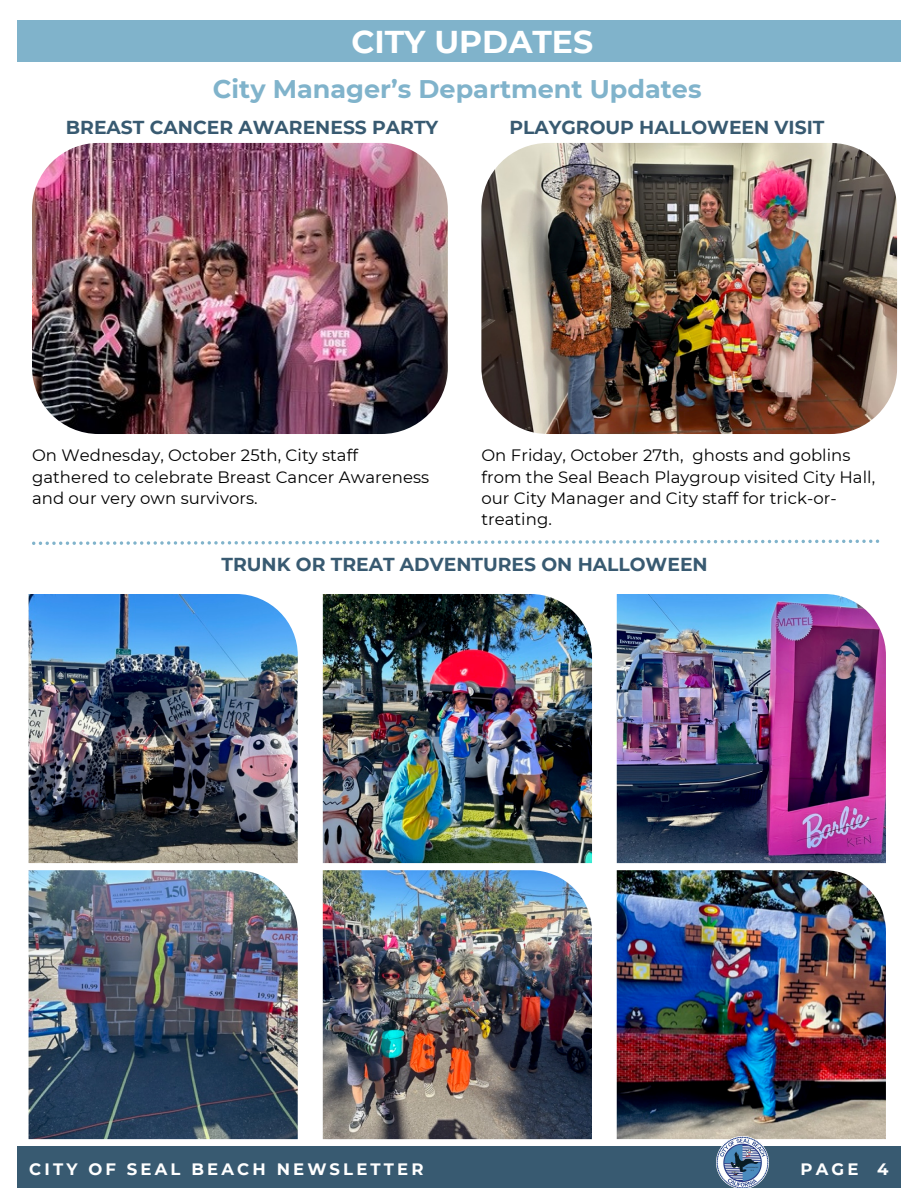
<style>
.page{position:relative;width:918px;height:1188px;background:#fff}
.page>*{position:absolute;margin:0;border:0;box-sizing:border-box;transform-origin:0 0}
.t1{font:700 31.5px "Montserrat";color:#fff}
.t2{font:700 25.5px "Montserrat";color:#80b3cb}
.t3{font:700 18.75px "Montserrat";color:#385a71}
.t4{font:16.5px/21.3px "Montserrat";letter-spacing:.005em;color:#000}
.t5{font:700 16.5px "Montserrat";letter-spacing:.19em;color:#fff}
</style>
<div class="page">
<div style="left:17px;top:20px;width:884px;height:42px;background:#80b3cb"></div>
<div style="left:17px;top:1146px;width:884px;height:42px;background:#385a71"></div>
<img style="left:617px;top:870px;width:269px;height:269px">
<img style="left:716px;top:1137px;width:52px;height:51px">
<img style="left:32px;top:143px;width:416px;height:291px;border-radius:67px">
<img style="left:29px;top:594px;width:269px;height:269px">
<img style="left:323px;top:594px;width:269px;height:269px">
<img style="left:617px;top:594px;width:269px;height:269px">
<img style="left:481px;top:143px;width:416px;height:291px;border-radius:67px">
<svg style="left:32px;top:540px;width:847px;height:5px"></svg>
<img style="left:29px;top:870px;width:269px;height:269px">
<img style="left:323px;top:870px;width:269px;height:269px">
<p class="t1" style="left:351px;top:23px;width:243px">CITY UPDATES</p>
<p class="t2" style="left:213px;top:74px;width:490px">City Manager’s Department Updates</p>
<p class="t3" style="left:66px;top:116px;width:374px">BREAST CANCER AWARENESS PARTY</p>
<p class="t3" style="left:509px;top:116px;width:317px">PLAYGROUP HALLOWEEN VISIT</p>
<p class="t4" style="left:32px;top:445px;width:399px">On Wednesday, October 25th, City staff gathered to celebrate Breast Cancer Awareness and our very own survivors.</p>
<p class="t4" style="left:481px;top:445px;width:395px">On Friday, October 27th, ghosts and goblins from the Seal Beach Playgroup visited City Hall, our City Manager and City staff for trick-or&shy;treating.</p>
<p class="t3" style="left:221px;top:553px;width:488px">TRUNK OR TREAT ADVENTURES ON HALLOWEEN</p>
<p class="t5" style="left:29px;top:1160px;width:396px">CITY OF SEAL BEACH NEWSLETTER</p>
<p class="t5" style="left:801px;top:1160px;width:90px">PAGE 4</p>
</div>
